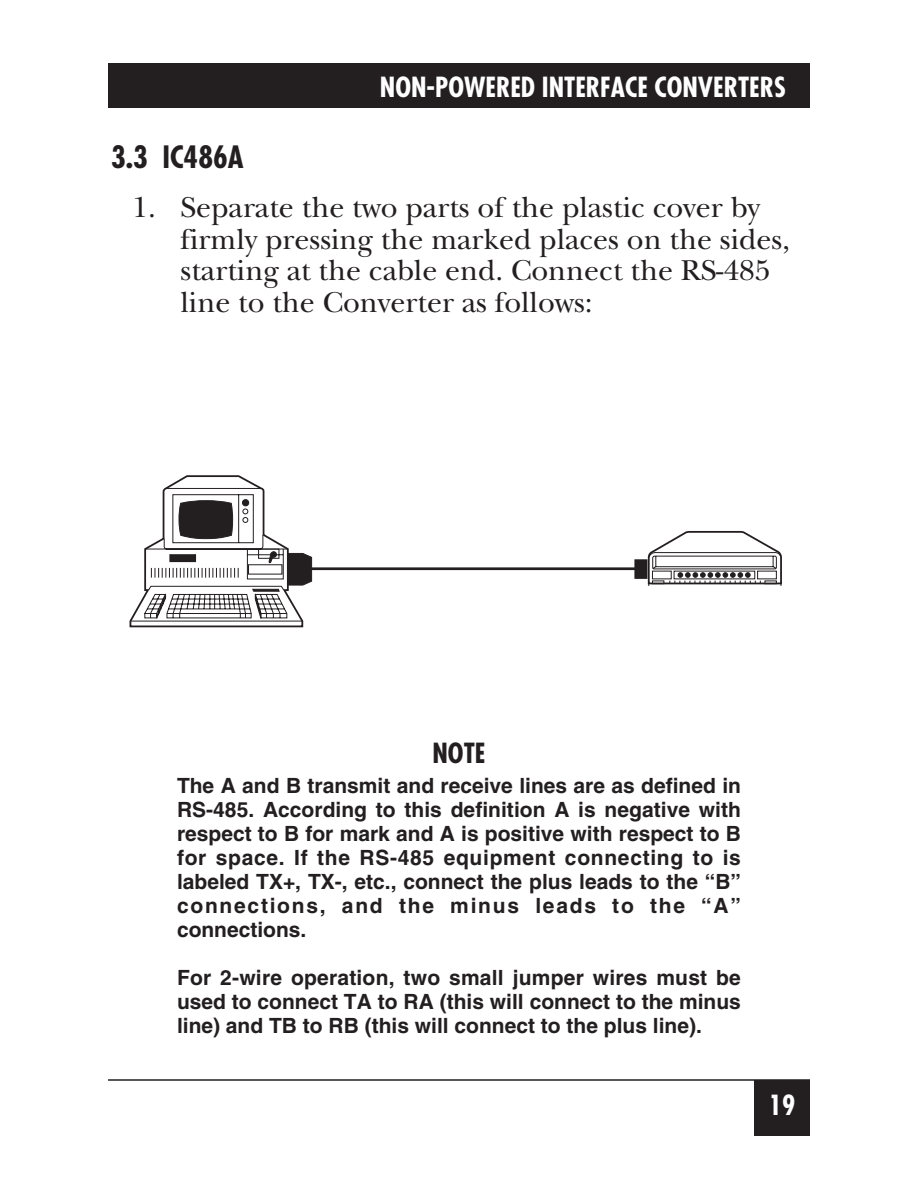
<style>
.page{position:relative;width:918px;height:1188px;background:#fff}
.page>*{position:absolute;margin:0;border:0;box-sizing:border-box;transform-origin:0 0}
.t1{font:30px/31.5px "New Baskerville";color:#231f20}
.t2{font:700 condensed 30px "Futura";color:#231f20}
.t3{font:700 condensed 27px "Futura";color:#fff}
.t4{font:700 condensed 27px "Futura";color:#231f20}
.t5{font:700 21px/24px "Helvetica";color:#231f20;text-align:justify}
</style>
<div class="page">
<svg style="left:647px;top:531px;width:135px;height:55px"></svg>
<div style="left:764px;top:580px;width:13px;height:4px;border:1px solid #231f20"></div>
<hr style="left:308px;top:567px;width:333px;height:3px;background:#231f20">
<div style="left:635px;top:560px;width:12px;height:18px;background:#231f20"></div>
<div style="left:634px;top:559px;width:13px;height:20px;border:2px solid #231f20"></div>
<svg style="left:129px;top:475px;width:184px;height:153px"></svg>
<div style="left:754px;top:1080px;width:56px;height:56px;background:#231f20"></div>
<div style="left:108px;top:63px;width:702px;height:45px;background:#231f20"></div>
<hr style="left:108px;top:1079px;width:702px;height:2px;background:#231f20">
<p class="t3" style="left:380px;top:75px;width:408px">NON-POWERED INTERFACE CONVERTERS</p>
<h1 class="t2" style="left:111px;top:143px;width:134px">3.3 IC486A</h1>
<h1 class="t1" style="left:181px;top:195px;width:611px;text-indent:-48px">1. Separate the two parts of the plastic cover by firmly pressing the marked places on the sides, starting at the cable end. Connect the RS-485 line to the Converter as follows:</h1>
<p class="t4" style="left:433px;top:741px;width:54px">NOTE</p>
<p class="t5" style="left:177px;top:776px;width:566px">The A and B transmit and receive lines are as defined in RS-485. According to this definition A is negative with respect to B for mark and A is positive with respect to B for space. If the RS-485 equipment connecting to is labeled TX+, TX-, etc., connect the plus leads to the “B” connections, and the minus leads to the “A” connections.</p>
<p class="t5" style="left:177px;top:968px;width:565px">For 2-wire operation, two small jumper wires must be used to connect TA to RA (this will connect to the minus line) and TB to RB (this will connect to the plus line).</p>
<p class="t3" style="left:769px;top:1093px;width:28px">19</p>
</div>
